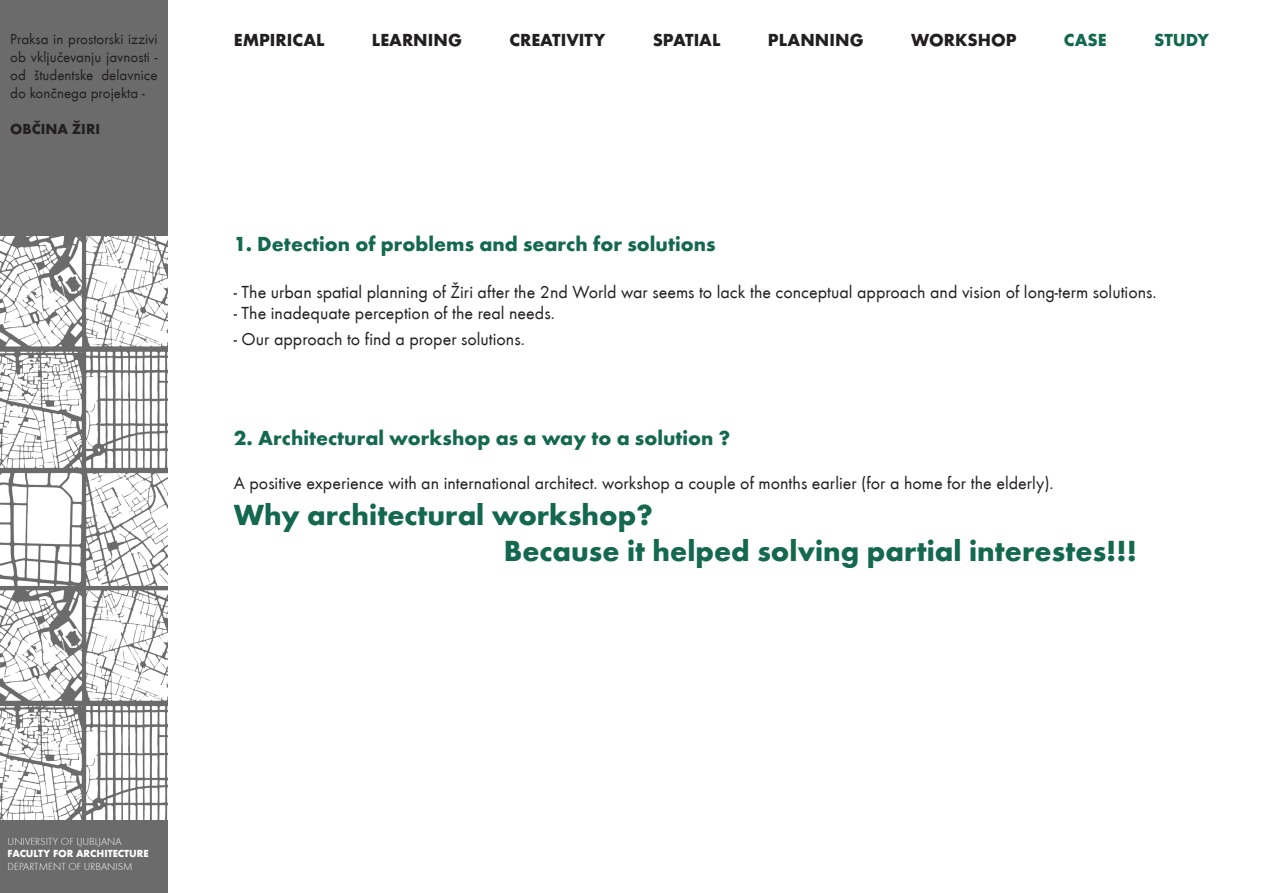
<style>
.page{position:relative;width:1263px;height:893px;background:#fff}
.page>*{position:absolute;margin:0;border:0;box-sizing:border-box;transform-origin:0 0}
.t1{font:700 30px "Futura T";color:#13684e}
.t2{font:700 21px "Futura T";color:#13684e}
.t3{font:18px "Futura T";color:#231f20}
.t4{font:700 18px "Futura T";color:#231f20}
.t5{font:700 18px "Futura T";color:#13684e}
.t6{font:15px/18px "Futura T";color:#231f20;text-align:justify}
.t7{font:700 15px "Futura T";color:#231f20}
.t8{font:10.65px "Futura T Ligh";color:#fff}
.t9{font:700 10.65px "Futura T";color:#fff}
</style>
<div class="page">
<div style="left:0;top:0;width:168px;height:821px;background:#6b6b6b"></div>
<img style="left:0;top:237px;width:168px;height:583px">
<div style="left:0;top:821px;width:168px;height:72px;background:#6b6b6b"></div>
<p class="t6" style="left:10px;top:30px;width:149px">Praksa in prostorski izzivi ob vključevanju javnosti - od študentske delavnice do končnega projekta -</p>
<p class="t7" style="left:10px;top:119px;width:91px">OBČINA ŽIRI</p>
<p class="t4" style="left:234px;top:29px;width:92px">EMPIRICAL</p>
<p class="t4" style="left:372px;top:29px;width:92px">LEARNING</p>
<p class="t4" style="left:509px;top:29px;width:97px">CREATIVITY</p>
<p class="t4" style="left:653px;top:29px;width:69px">SPATIAL</p>
<p class="t4" style="left:768px;top:29px;width:97px">PLANNING</p>
<p class="t4" style="left:911px;top:29px;width:107px">WORKSHOP</p>
<p class="t5" style="left:1064px;top:29px;width:44px">CASE</p>
<p class="t5" style="left:1154px;top:29px;width:56px">STUDY</p>
<p class="t2" style="left:234px;top:231px;width:483px">1. Detection of problems and search for solutions</p>
<p class="t3" style="left:234px;top:281px;width:924px">- The urban spatial planning of Žiri after the 2nd World war seems to lack the conceptual approach and vision of long-term solutions.</p>
<p class="t3" style="left:234px;top:303px;width:322px">- The inadequate perception of the real needs.</p>
<p class="t3" style="left:234px;top:328px;width:292px">- Our approach to find a proper solutions.</p>
<p class="t2" style="left:234px;top:425px;width:498px">2. Architectural workshop as a way to a solution ?</p>
<p class="t3" style="left:234px;top:472px;width:821px">A positive experience with an international architect. workshop a couple of months earlier (for a home for the elderly).</p>
<p class="t1" style="left:234px;top:496px;width:420px">Why architectural workshop?</p>
<p class="t1" style="left:504px;top:532px;width:634px">Because it helped solving partial interestes!!!</p>
<p class="t8" style="left:8px;top:835px;width:116px">UNIVERSITY OF LJUBLJANA</p>
<p class="t9" style="left:8px;top:847px;width:142px">FACULTY FOR ARCHITECTURE</p>
<p class="t8" style="left:8px;top:861px;width:127px">DEPARTMENT OF URBANISM</p>
</div>
